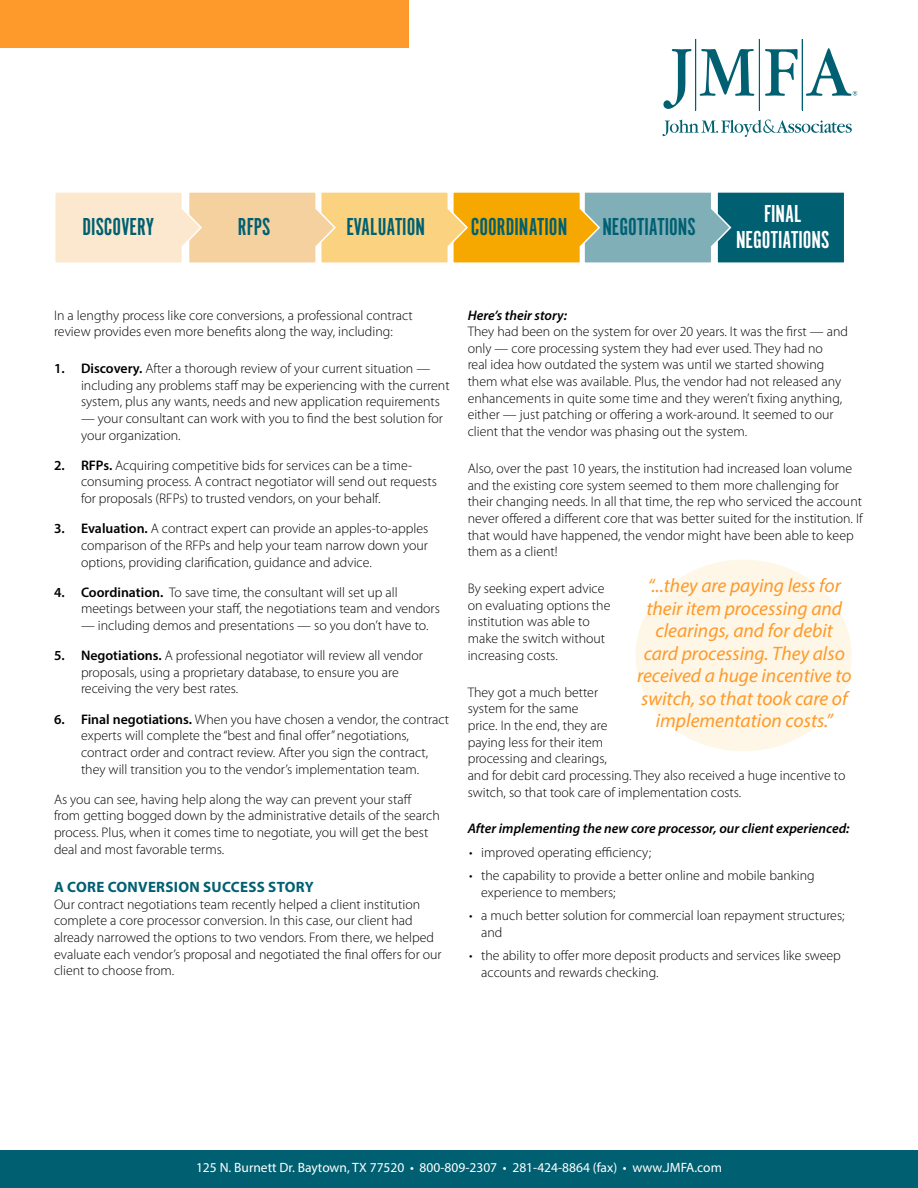
<style>
.page{position:relative;width:918px;height:1188px;background:#fff}
.page>*{position:absolute;margin:0;border:0;box-sizing:border-box;transform-origin:0 0}
.t1{font:25.5px "Alternate Got No 1 D";color:#006072}
.t2{font:25.5px/25.5px "Alternate Got No 1 D";color:#fff;text-align:center}
.t3{font:italic 19.5px/22.5px "Myriad Pro";color:#fd9a2b;text-align:center}
.t4{font:700 15px "Myriad Pro";letter-spacing:.02em;color:#006072}
.t5{font:300 13.8px/16.6px "Myriad Pro";color:#000}
.t6{font:italic 600 13.8px "Myriad Pro";color:#000}
.t7{font:13.5px "Myriad Pro";color:#fff}
.s1{font-weight:600}
</style>
<div class="page">
<div style="left:0;top:0;width:408px;height:47px;background:#fd9a2b"></div>
<svg style="left:663px;top:49px;width:28px;height:60px"></svg>
<svg style="left:700px;top:49px;width:54px;height:47px"></svg>
<svg style="left:765px;top:49px;width:33px;height:47px"></svg>
<hr style="left:695px;top:39px;width:1px;height:71px;background:#006072">
<hr style="left:759px;top:39px;width:1px;height:71px;background:#006072">
<hr style="left:802px;top:39px;width:1px;height:71px;background:#006072">
<svg style="left:663px;top:120px;width:189px;height:17px"></svg>
<svg style="left:806px;top:48px;width:51px;height:48px"></svg>
<div style="left:0;top:1150px;width:918px;height:38px;background:#006072"></div>
<div style="left:636px;top:560px;width:216px;height:191px;background:#fef6e6;border-radius:50%"></div>
<svg style="left:55px;top:192px;width:789px;height:71px;background:#bfb989"></svg>
<h1 class="t1" style="left:83px;top:214px;width:73px">DISCOVERY</h1>
<h1 class="t1" style="left:238px;top:214px;width:34px">RFPS</h1>
<h1 class="t1" style="left:346px;top:214px;width:80px">EVALUATION</h1>
<h1 class="t1" style="left:471px;top:214px;width:98px">COORDINATION</h1>
<h1 class="t1" style="left:602px;top:214px;width:95px">NEGOTIATIONS</h1>
<h1 class="t2" style="left:736px;top:201px;width:95px">FINAL<br>NEGOTIATIONS</h1>
<p class="t5" style="left:54px;top:306px;width:360px">In a lengthy process like core conversions, a professional contract review provides even more benefits along the way, including:</p>
<p class="t5" style="left:81px;top:360px;width:370px;text-indent:-27px"><span class="s1">1. Discovery.</span> After a thorough review of your current situation — including any problems staff may be experiencing with the current system, plus any wants, needs and new application requirements</p>
<p class="t5" style="left:81px;top:410px;width:364px">— your consultant can work with you to find the best solution for your organization.</p>
<p class="t5" style="left:81px;top:457px;width:357px;text-indent:-27px"><span class="s1">2. RFPs.</span> Acquiring competitive bids for services can be a time&shy;consuming process. A contract negotiator will send out requests for proposals (RFPs) to trusted vendors, on your behalf.</p>
<p class="t5" style="left:81px;top:520px;width:349px;text-align:justify;text-indent:-27px"><span class="s1">3. Evaluation.</span> A contract expert can provide an apples-to-apples comparison of the RFPs and help your team narrow down your options, providing clarification, guidance and advice.</p>
<p class="t5" style="left:81px;top:584px;width:360px;text-indent:-27px"><span class="s1">4. Coordination.</span> To save time, the consultant will set up all meetings between your staff, the negotiations team and vendors</p>
<p class="t5" style="left:81px;top:617px;width:349px">— including demos and presentations — so you don’t have to.</p>
<p class="t5" style="left:81px;top:647px;width:343px;text-indent:-27px"><span class="s1">5. Negotiations.</span> A professional negotiator will review all vendor proposals, using a proprietary database, to ensure you are receiving the very best rates.</p>
<p class="t5" style="left:81px;top:711px;width:370px;text-indent:-27px"><span class="s1">6. Final negotiations.</span> When you have chosen a vendor, the contract experts will complete the “best and final offer” negotiations, contract order and contract review. After you sign the contract, they will transition you to the vendor’s implementation team.</p>
<p class="t5" style="left:54px;top:791px;width:387px">As you can see, having help along the way can prevent your staff from getting bogged down by the administrative details of the search process. Plus, when it comes time to negotiate, you will get the best deal and most favorable terms.</p>
<p class="t4" style="left:54px;top:877px;width:261px">A CORE CONVERSION SUCCESS STORY</p>
<p class="t5" style="left:54px;top:896px;width:389px">Our contract negotiations team recently helped a client institution complete a core processor conversion. In this case, our client had already narrowed the options to two vendors. From there, we helped evaluate each vendor’s proposal and negotiated the final offers for our client to choose from.</p>
<p class="t6" style="left:468px;top:306px;width:101px">Here’s their story:</p>
<p class="t5" style="left:468px;top:323px;width:382px">They had been on the system for over 20 years. It was the first — and only — core processing system they had ever used. They had no<br>real idea how outdated the system was until we started showing them what else was available. Plus, the vendor had not released any enhancements in quite some time and they weren’t fixing anything, either — just patching or offering a work-around. It seemed to our client that the vendor was phasing out the system.</p>
<p class="t5" style="left:468px;top:460px;width:397px">Also, over the past 10 years, the institution had increased loan volume and the existing core system seemed to them more challenging for their changing needs. In all that time, the rep who serviced the account never offered a different core that was better suited for the institution. If that would have happened, the vendor might have been able to keep them as a client!</p>
<p class="t5" style="left:468px;top:580px;width:144px">By seeking expert advice on evaluating options the institution was able to make the switch without increasing costs.</p>
<p class="t5" style="left:468px;top:684px;width:379px">They got a much better<br>system for the same<br>price. In the end, they are<br>paying less for their item<br>processing and clearings,<br>and for debit card processing. They also received a huge incentive to switch, so that took care of implementation costs.</p>
<p class="t6" style="left:468px;top:820px;width:383px">After implementing the new core processor, our client experienced:</p>
<p class="t5" style="left:469px;top:844px;width:184px">• improved operating efficiency;</p>
<p class="t5" style="left:481px;top:867px;width:335px;text-indent:-12px">• the capability to provide a better online and mobile banking experience to members;</p>
<p class="t5" style="left:481px;top:907px;width:365px;text-indent:-12px">• a much better solution for commercial loan repayment structures; and</p>
<p class="t5" style="left:481px;top:947px;width:361px;text-indent:-12px">• the ability to offer more deposit products and services like sweep accounts and rewards checking.</p>
<h2 class="t3" style="left:637px;top:574px;width:216px">“...they are paying less for their item processing and clearings, and for debit card processing. They also received a huge incentive to switch, so that took care of implementation costs.”</h2>
<p class="t7" style="left:196px;top:1159px;width:527px">125 N. Burnett Dr. Baytown, TX 77520 • 800-809-2307 • 281-424-8864 (fax) • www.JMFA.com</p>
</div>
